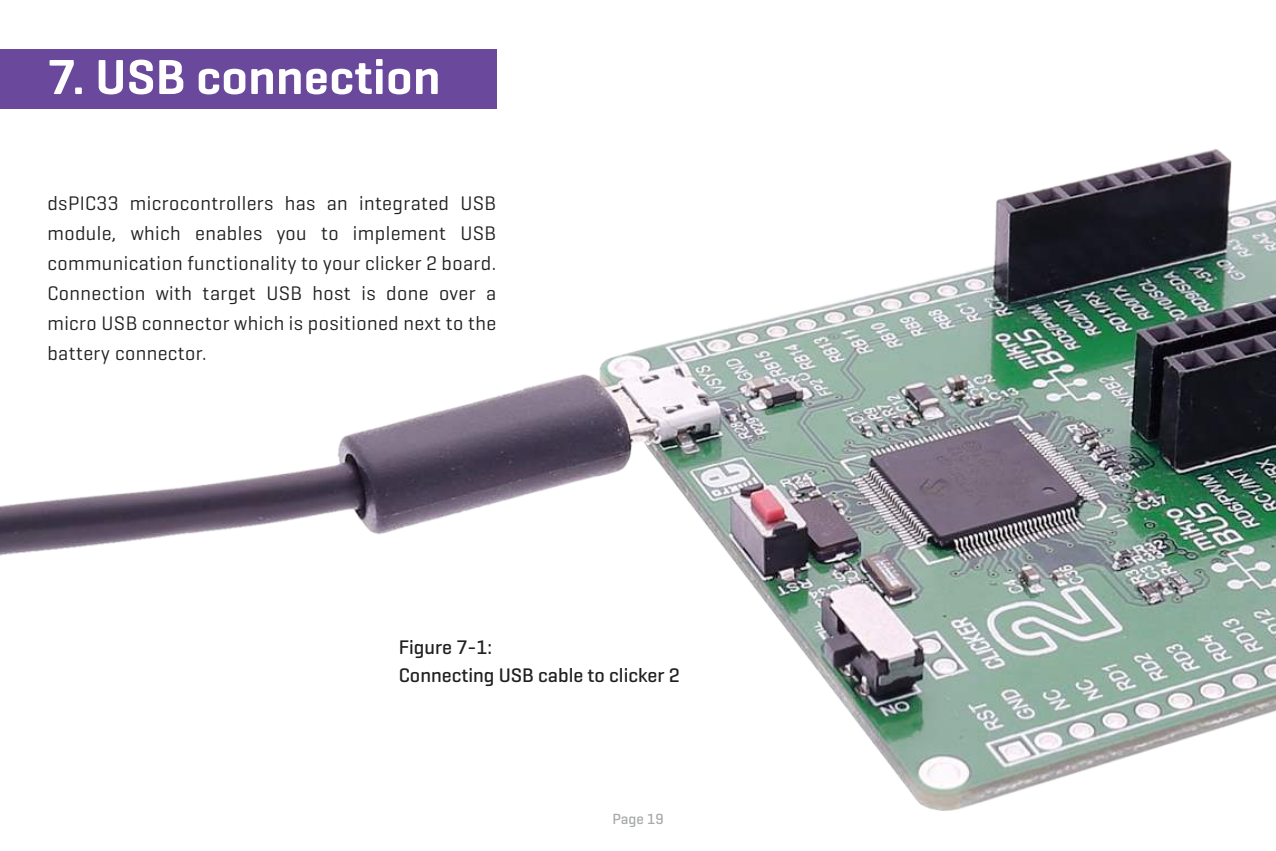
<style>
.page{position:relative;width:1276px;height:851px;background:#fff}
.page>*{position:absolute;margin:0;border:0;box-sizing:border-box;transform-origin:0 0}
.t1{font:600 50px "Geogrotesque";letter-spacing:.01em;color:#fff}
.t2{font:20px/30px "Geogrotesque";letter-spacing:.02em;color:#221f1f;text-align:justify}
.t3{font:500 20px/27.5px "Geogrotesque";color:#221f1f}
.t4{font:500 15px "Geogrotesque";color:#a7a9ab}
</style>
<div class="page">
<img style="left:0;top:149px;width:1276px;height:661px">
<div style="left:0;top:50px;width:496px;height:59px;background:#6a499d"></div>
<h1 class="t1" style="left:47px;top:59px;width:394px">7. USB connection</h1>
<p class="t2" style="left:47px;top:190px;width:450px">dsPIC33 microcontrollers has an integrated USB module, which enables you to implement USB communication functionality to your clicker 2 board.<br>Connection with target USB host is done over a micro USB connector which is positioned next to the battery connector.</p>
<p class="t3" style="left:399px;top:635px;width:282px">Figure 7-1:<br>Connecting USB cable to clicker 2</p>
<p class="t4" style="left:612px;top:813px;width:53px">Page 19</p>
</div>
